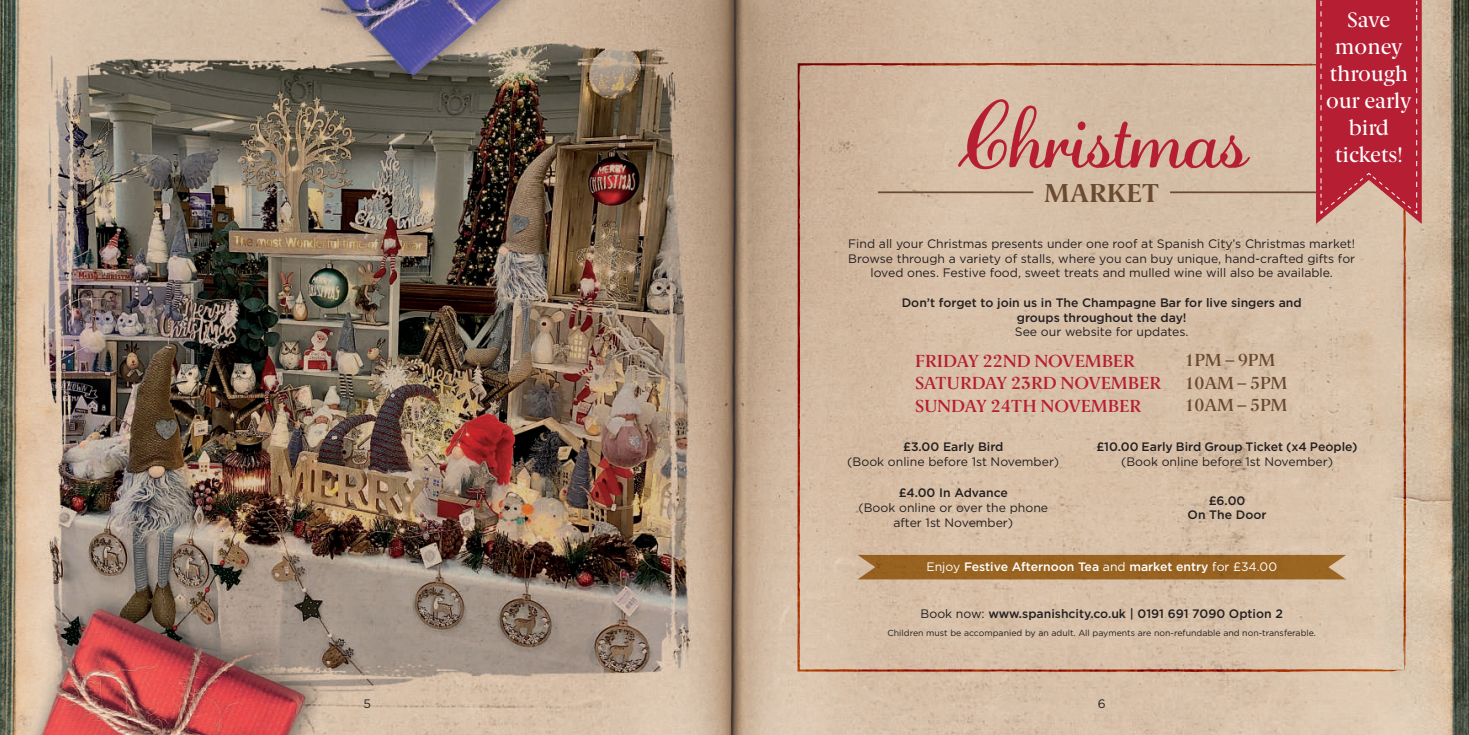
<style>
.page{position:relative;width:1469px;height:735px;background:#fff}
.page>*{position:absolute;margin:0;border:0;box-sizing:border-box;transform-origin:0 0}
.t1{font:87.33px "Adage Script JF";color:#b61e34}
.t2{font:700 25.9px "Berlingske Serif";color:#6a4a30}
.t3{font:500 21px/26.9px "Berlingske Serif";color:#fff;text-align:center}
.t4{font:600 17.5px/22.1px "Berlingske Serif";letter-spacing:-.01em;color:#b61e34}
.t5{font:600 17.5px/22.1px "Berlingske Serif";color:#6a4a30}
.t6{font:12.25px/14.7px "Gotham";color:#231f20;text-align:center}
.t7{font:500 12.25px/14.7px "Gotham";color:#231f20;text-align:center}
.t8{font:500 12.25px "Gotham";color:#fff}
.t9{font:8.75px "Gotham";color:#231f20}
.s1{font-weight:400}
</style>
<div class="page">
<img style="left:0;top:0;width:1468px;height:734px">
<svg style="left:797px;top:63px;width:609px;height:608px;background:#d2b89f"></svg>
<svg style="left:1403px;top:629px;width:1px;height:23px"></svg>
<svg style="left:1132px;top:65px;width:16px;height:1px"></svg>
<svg style="left:1402px;top:269px;width:2px;height:351px"></svg>
<svg style="left:1066px;top:65px;width:20px;height:1px"></svg>
<svg style="left:1156px;top:65px;width:13px;height:1px"></svg>
<hr style="left:1170px;top:191px;width:155px;height:2px;background:#6a4930">
<hr style="left:878px;top:191px;width:155px;height:2px;background:#6a4930">
<svg style="left:1315px;top:0;width:106px;height:252px;background:#bd424e"></svg>
<h1 class="t1" style="left:956px;top:80px;width:292px">Christmas</h1>
<h2 class="t2" style="left:1044px;top:172px;width:116px">MARKET</h2>
<h3 class="t3" style="left:1325px;top:5px;width:87px">Save money through our early bird tickets!</h3>
<p class="t6" style="left:848px;top:236px;width:508px">Find all your Christmas presents under one roof at Spanish City’s Christmas market!<br>Browse through a variety of stalls, where you can buy unique, hand-crafted gifts for loved ones. Festive food, sweet treats and mulled wine will also be available.</p>
<p class="t7" style="left:901px;top:295px;width:401px">Don’t forget to join us in The Champagne Bar for live singers and groups throughout the day!</p>
<p class="t6" style="left:1014px;top:324px;width:175px">See our website for updates.</p>
<h3 class="t4" style="left:915px;top:350px;width:247px">FRIDAY 22ND NOVEMBER<br>SATURDAY 23RD NOVEMBER<br>SUNDAY 24TH NOVEMBER</h3>
<h3 class="t5" style="left:1184px;top:349px;width:105px">1PM – 9PM<br>10AM – 5PM<br>10AM – 5PM</h3>
<p class="t7" style="left:903px;top:439px;width:102px">£3.00 Early Bird</p>
<p class="t6" style="left:847px;top:454px;width:213px">(Book online before 1st November)</p>
<p class="t7" style="left:1096px;top:439px;width:263px">£10.00 Early Bird Group Ticket (x4 People)</p>
<p class="t6" style="left:1121px;top:454px;width:213px">(Book online before 1st November)</p>
<p class="t7" style="left:898px;top:485px;width:111px">£4.00 In Advance</p>
<p class="t6" style="left:858px;top:499px;width:191px">(Book online or over the phone after 1st November)</p>
<p class="t7" style="left:1187px;top:492px;width:80px">£6.00<br>On The Door</p>
<p class="t8" style="left:926px;top:558px;width:352px"><span class="s1">Enjoy</span> Festive Afternoon Tea <span class="s1">and</span> market entry <span class="s1">for £34.00</span></p>
<p class="t7" style="left:920px;top:605px;width:364px"><span class="s1">Book now:</span> www.spanishcity.co.uk | 0191 691 7090 Option 2</p>
<p class="t9" style="left:887px;top:626px;width:430px">Children must be accompanied by an adult. All payments are non-refundable and non-transferable.</p>
<p class="t6" style="left:363px;top:696px;width:9px">5</p>
<p class="t6" style="left:1097px;top:696px;width:9px">6</p>
</div>
